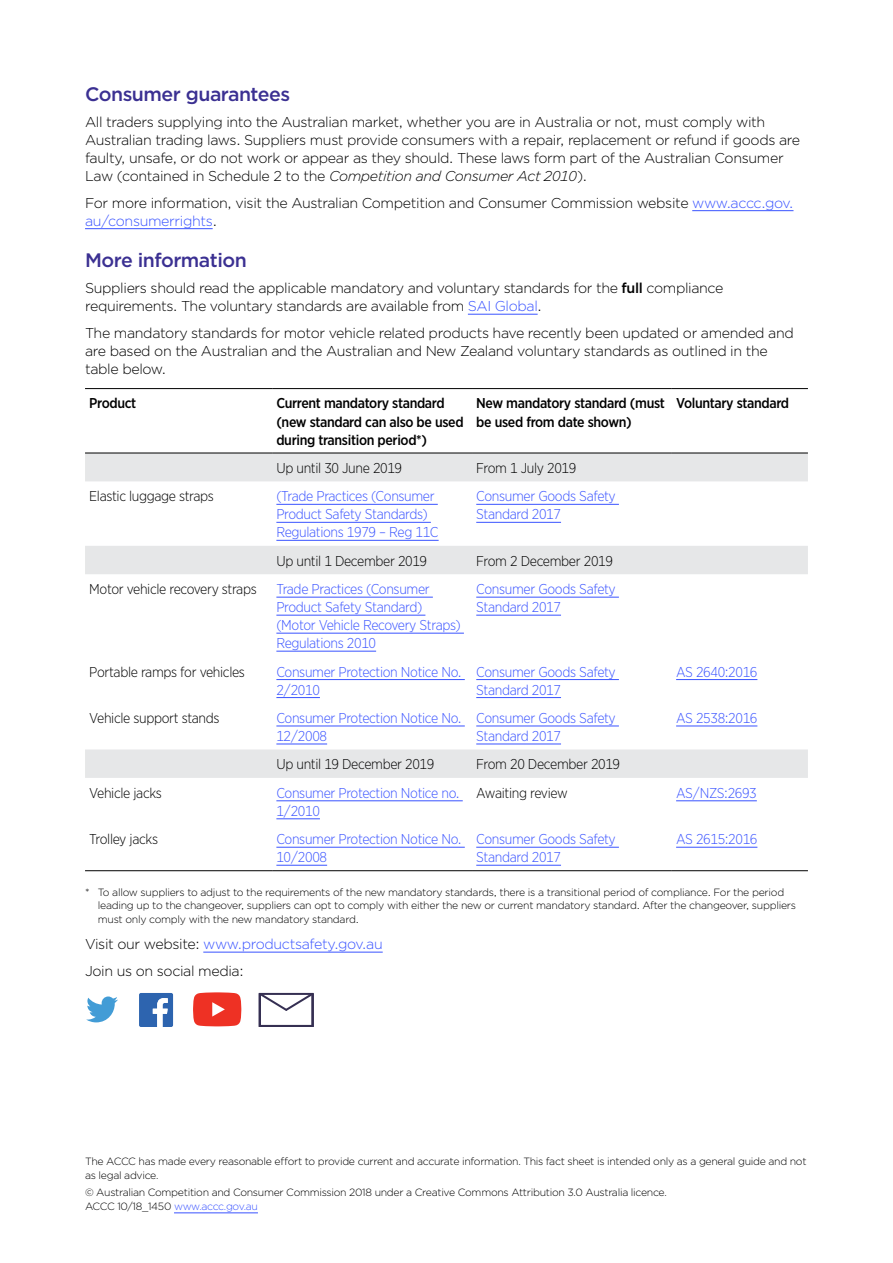
<style>
.page{position:relative;width:893px;height:1263px;background:#fff}
.page>*{position:absolute;margin:0;border:0;box-sizing:border-box;transform-origin:0 0}
._02_Heading_1_NP{font:500 19.5px "Gotham";letter-spacing:-.025em;color:#3b3092}
._02_Heading_1{font:500 19.5px "Gotham";letter-spacing:-.025em;color:#3b3092}
._01_Body_text{font:300 14.25px/18px "Gotham";letter-spacing:-.025em;color:#000}
.Table_body{font:300 14.25px/18px "Gotham Narrow";letter-spacing:-.025em;color:#3953ff}
.Table_body-2{font:300 14.25px "Gotham Narrow";letter-spacing:-.025em;color:#000}
.Table_header{font:500 14.25px/18px "Gotham Narrow";letter-spacing:-.025em;color:#000}
._01_Body_text-2{font:300 14.25px "Gotham";letter-spacing:-.025em;color:#3953ff}
._01_Footnote{font:300 10.5px/13.5px "Gotham";letter-spacing:-.03em;color:#000}
.s1{font-style:italic}
.s2{color:#3953ff}
.s3{font-weight:500}
.s4{color:#000}
</style>
<div class="page">
<hr style="left:174px;top:1212px;width:84px;height:1px;background:#3953ff">
<hr style="left:692px;top:210px;width:101px;height:1px;background:#3953ff">
<hr style="left:85px;top:228px;width:128px;height:1px;background:#3953ff">
<hr style="left:468px;top:314px;width:70px;height:1px;background:#3953ff">
<hr style="left:203px;top:952px;width:180px;height:1px;background:#3953ff">
<svg style="left:85px;top:454px;width:723px;height:324px"></svg>
<hr style="left:85px;top:388px;width:187px;height:1px;background:#000">
<hr style="left:272px;top:388px;width:200px;height:1px;background:#000">
<hr style="left:472px;top:388px;width:200px;height:1px;background:#000">
<hr style="left:672px;top:388px;width:136px;height:1px;background:#000">
<hr style="left:85px;top:453px;width:187px;height:1px;background:#000">
<hr style="left:272px;top:453px;width:200px;height:1px;background:#000">
<hr style="left:472px;top:453px;width:200px;height:1px;background:#000">
<hr style="left:672px;top:453px;width:136px;height:1px;background:#000">
<hr style="left:85px;top:870px;width:187px;height:1px;background:#000">
<hr style="left:272px;top:870px;width:200px;height:1px;background:#000">
<hr style="left:472px;top:870px;width:200px;height:1px;background:#000">
<hr style="left:672px;top:870px;width:136px;height:1px;background:#000">
<hr style="left:276px;top:504px;width:162px;height:1px;background:#3953ff">
<hr style="left:276px;top:522px;width:155px;height:1px;background:#3953ff">
<hr style="left:276px;top:540px;width:163px;height:1px;background:#3953ff">
<hr style="left:476px;top:504px;width:143px;height:1px;background:#3953ff">
<hr style="left:476px;top:522px;width:85px;height:1px;background:#3953ff">
<hr style="left:276px;top:597px;width:157px;height:1px;background:#3953ff">
<hr style="left:276px;top:615px;width:149px;height:1px;background:#3953ff">
<hr style="left:276px;top:633px;width:188px;height:1px;background:#3953ff">
<hr style="left:276px;top:651px;width:100px;height:1px;background:#3953ff">
<hr style="left:476px;top:597px;width:143px;height:1px;background:#3953ff">
<hr style="left:476px;top:615px;width:85px;height:1px;background:#3953ff">
<hr style="left:276px;top:679px;width:189px;height:1px;background:#3953ff">
<hr style="left:276px;top:697px;width:44px;height:1px;background:#3953ff">
<hr style="left:476px;top:679px;width:143px;height:1px;background:#3953ff">
<hr style="left:476px;top:697px;width:85px;height:1px;background:#3953ff">
<hr style="left:676px;top:679px;width:81px;height:1px;background:#3953ff">
<hr style="left:276px;top:726px;width:189px;height:1px;background:#3953ff">
<hr style="left:276px;top:744px;width:51px;height:1px;background:#3953ff">
<hr style="left:476px;top:726px;width:143px;height:1px;background:#3953ff">
<hr style="left:476px;top:744px;width:85px;height:1px;background:#3953ff">
<hr style="left:676px;top:726px;width:81px;height:1px;background:#3953ff">
<hr style="left:276px;top:800px;width:187px;height:1px;background:#3953ff">
<hr style="left:276px;top:818px;width:44px;height:1px;background:#3953ff">
<hr style="left:676px;top:800px;width:81px;height:1px;background:#3953ff">
<hr style="left:276px;top:847px;width:189px;height:1px;background:#3953ff">
<hr style="left:276px;top:865px;width:51px;height:1px;background:#3953ff">
<hr style="left:476px;top:847px;width:143px;height:1px;background:#3953ff">
<hr style="left:476px;top:865px;width:85px;height:1px;background:#3953ff">
<hr style="left:676px;top:847px;width:81px;height:1px;background:#3953ff">
<svg style="left:86px;top:996px;width:32px;height:26px"></svg>
<svg style="left:139px;top:993px;width:34px;height:34px"></svg>
<svg style="left:193px;top:992px;width:48px;height:34px;background:#ef483d"></svg>
<svg style="left:259px;top:993px;width:55px;height:34px"></svg>
<h2 class="_02_Heading_1_NP" style="left:85px;top:81px;width:207px">Consumer guarantees</h2>
<p class="_01_Body_text" style="left:85px;top:113px;width:717px">All traders supplying into the Australian market, whether you are in Australia or not, must comply with Australian trading laws. Suppliers must provide consumers with a repair, replacement or refund if goods are faulty, unsafe, or do not work or appear as they should. These laws form part of the Australian Consumer Law (contained in Schedule 2 to the <span class="s1">Competition and Consumer Act 2010</span>).</p>
<p class="_01_Body_text" style="left:85px;top:193px;width:710px">For more information, visit the Australian Competition and Consumer Commission website <span class="s2">www.accc.gov. au/consumerrights</span>.</p>
<p class="_02_Heading_1" style="left:85px;top:247px;width:163px">More information</p>
<p class="_01_Body_text" style="left:85px;top:279px;width:640px">Suppliers should read the applicable mandatory and voluntary standards for the <span class="s3">full</span> compliance requirements. The voluntary standards are available from <span class="s2">SAI Global</span>.</p>
<p class="_01_Body_text" style="left:85px;top:323px;width:710px">The mandatory standards for motor vehicle related products have recently been updated or amended and are based on the Australian and the Australian and New Zealand voluntary standards as outlined in the table below.</p>
<p class="Table_header" style="left:89px;top:394px;width:49px">Product</p>
<p class="Table_header" style="left:276px;top:394px;width:189px">Current mandatory standard (new standard can also be used during transition period*)</p>
<p class="Table_header" style="left:476px;top:394px;width:190px">New mandatory standard (must be used from date shown)</p>
<p class="Table_header" style="left:676px;top:394px;width:115px">Voluntary standard</p>
<p class="Table_body-2" style="left:276px;top:459px;width:127px">Up until 30 June 2019</p>
<p class="Table_body-2" style="left:476px;top:459px;width:102px">From 1 July 2019</p>
<p class="Table_body-2" style="left:89px;top:488px;width:126px">Elastic luggage straps</p>
<p class="Table_body" style="left:276px;top:487px;width:164px">(Trade Practices (Consumer<br>Product Safety Standards)<br>Regulations 1979 – Reg 11C</p>
<p class="Table_body" style="left:476px;top:487px;width:141px">Consumer Goods Safety<br>Standard 2017</p>
<p class="Table_body-2" style="left:276px;top:552px;width:152px">Up until 1 December 2019</p>
<p class="Table_body-2" style="left:476px;top:552px;width:138px">From 2 December 2019</p>
<p class="Table_body-2" style="left:89px;top:580px;width:169px">Motor vehicle recovery straps</p>
<p class="Table_body" style="left:276px;top:580px;width:186px">Trade Practices (Consumer<br>Product Safety Standard) (Motor Vehicle Recovery Straps)<br>Regulations 2010</p>
<p class="Table_body" style="left:476px;top:580px;width:141px">Consumer Goods Safety<br>Standard 2017</p>
<p class="Table_body-2" style="left:89px;top:663px;width:157px">Portable ramps for vehicles</p>
<p class="Table_body" style="left:276px;top:662px;width:187px">Consumer Protection Notice No.<br>2/2010</p>
<p class="Table_body" style="left:476px;top:662px;width:141px">Consumer Goods Safety<br>Standard 2017</p>
<p class="Table_body" style="left:676px;top:662px;width:83px">AS 2640:2016</p>
<p class="Table_body-2" style="left:89px;top:709px;width:132px">Vehicle support stands</p>
<p class="Table_body" style="left:276px;top:709px;width:187px">Consumer Protection Notice No.<br>12/2008</p>
<p class="Table_body" style="left:476px;top:709px;width:141px">Consumer Goods Safety<br>Standard 2017</p>
<p class="Table_body" style="left:676px;top:709px;width:83px">AS 2538:2016</p>
<p class="Table_body-2" style="left:276px;top:756px;width:159px">Up until 19 December 2019</p>
<p class="Table_body-2" style="left:476px;top:756px;width:145px">From 20 December 2019</p>
<p class="Table_body-2" style="left:89px;top:784px;width:74px">Vehicle jacks</p>
<p class="Table_body" style="left:276px;top:783px;width:185px">Consumer Protection Notice no.<br>1/2010</p>
<p class="Table_body-2" style="left:476px;top:784px;width:93px">Awaiting review</p>
<p class="Table_body" style="left:676px;top:783px;width:82px">AS/NZS:2693</p>
<p class="Table_body-2" style="left:89px;top:830px;width:70px">Trolley jacks</p>
<p class="Table_body" style="left:276px;top:830px;width:187px">Consumer Protection Notice No.<br>10/2008</p>
<p class="Table_body" style="left:476px;top:830px;width:141px">Consumer Goods Safety<br>Standard 2017</p>
<p class="Table_body" style="left:676px;top:830px;width:83px">AS 2615:2016</p>
<p class="_01_Footnote" style="left:98px;top:885px;width:700px;text-indent:-13px">* To allow suppliers to adjust to the requirements of the new mandatory standards, there is a transitional period of compliance. For the period leading up to the changeover, suppliers can opt to comply with either the new or current mandatory standard. After the changeover, suppliers must only comply with the new mandatory standard.</p>
<p class="_01_Body_text-2" style="left:85px;top:935px;width:299px"><span class="s4">Visit our website:</span> www.productsafety.gov.au</p>
<p class="_01_Body_text" style="left:85px;top:961px;width:160px">Join us on social media:</p>
<p class="_01_Footnote" style="left:85px;top:1154px;width:723px">The ACCC has made every reasonable effort to provide current and accurate information. This fact sheet is intended only as a general guide and not as legal advice.</p>
<p class="_01_Footnote" style="left:85px;top:1185px;width:583px">© Australian Competition and Consumer Commission 2018 under a Creative Commons Attribution 3.0 Australia licence.<br>ACCC 10/18_1450 <span class="s2">www.accc.gov.au</span></p>
</div>
